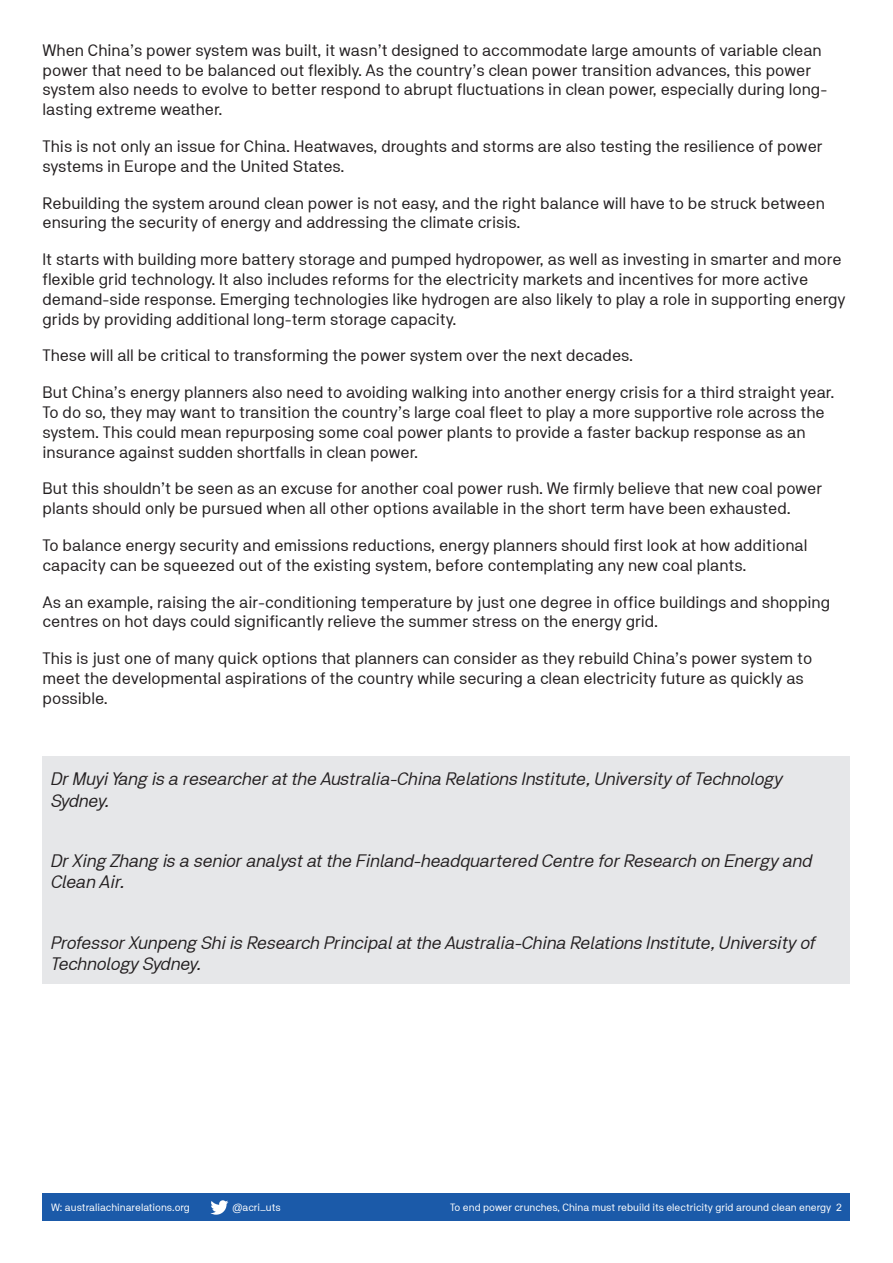
<style>
.page{position:relative;width:893px;height:1263px;background:#fff}
.page>*{position:absolute;margin:0;border:0;box-sizing:border-box;transform-origin:0 0}
.Author_bios{font:italic 18px/21.6px "NB Akademie Std";color:#231f20}
.Body_Copy{font:16.5px/19.8px "NB Akademie Std";color:#231f20}
.t1{font:10.5px "NB Akademie Std";color:#fff}
</style>
<div class="page">
<div style="left:43px;top:1193px;width:807px;height:27px;background:#1b5aa9"></div>
<svg style="left:210px;top:1200px;width:18px;height:15px"></svg>
<div style="left:43px;top:757px;width:807px;height:227px;background:#e6e7e9"></div>
<p class="Body_Copy" style="left:43px;top:40px;width:786px">When China’s power system was built, it wasn’t designed to accommodate large amounts of variable clean power that need to be balanced out flexibly. As the country’s clean power transition advances, this power system also needs to evolve to better respond to abrupt fluctuations in clean power, especially during long&shy;lasting extreme weather.</p>
<p class="Body_Copy" style="left:43px;top:136px;width:782px">This is not only an issue for China. Heatwaves, droughts and storms are also testing the resilience of power systems in Europe and the United States.</p>
<p class="Body_Copy" style="left:43px;top:193px;width:784px">Rebuilding the system around clean power is not easy, and the right balance will have to be struck between ensuring the security of energy and addressing the climate crisis.</p>
<p class="Body_Copy" style="left:43px;top:249px;width:804px">It starts with building more battery storage and pumped hydropower, as well as investing in smarter and more flexible grid technology. It also includes reforms for the electricity markets and incentives for more active demand-side response. Emerging technologies like hydrogen are also likely to play a role in supporting energy grids by providing additional long-term storage capacity.</p>
<p class="Body_Copy" style="left:43px;top:346px;width:592px">These will all be critical to transforming the power system over the next decades.</p>
<p class="Body_Copy" style="left:43px;top:382px;width:793px">But China’s energy planners also need to avoiding walking into another energy crisis for a third straight year.<br>To do so, they may want to transition the country’s large coal fleet to play a more supportive role across the system. This could mean repurposing some coal power plants to provide a faster backup response as an insurance against sudden shortfalls in clean power.</p>
<p class="Body_Copy" style="left:43px;top:479px;width:781px">But this shouldn’t be seen as an excuse for another coal power rush. We firmly believe that new coal power plants should only be pursued when all other options available in the short term have been exhausted.</p>
<p class="Body_Copy" style="left:43px;top:535px;width:766px">To balance energy security and emissions reductions, energy planners should first look at how additional capacity can be squeezed out of the existing system, before contemplating any new coal plants.</p>
<p class="Body_Copy" style="left:43px;top:592px;width:789px">As an example, raising the air-conditioning temperature by just one degree in office buildings and shopping centres on hot days could significantly relieve the summer stress on the energy grid.</p>
<p class="Body_Copy" style="left:43px;top:648px;width:771px">This is just one of many quick options that planners can consider as they rebuild China’s power system to meet the developmental aspirations of the country while securing a clean electricity future as quickly as possible.</p>
<p class="Author_bios" style="left:51px;top:768px;width:733px">Dr Muyi Yang is a researcher at the Australia-China Relations Institute, University of Technology<br>Sydney.</p>
<p class="Author_bios" style="left:51px;top:850px;width:763px">Dr Xing Zhang is a senior analyst at the Finland-headquartered Centre for Research on Energy and<br>Clean Air.</p>
<p class="Author_bios" style="left:51px;top:931px;width:766px">Professor Xunpeng Shi is Research Principal at the Australia-China Relations Institute, University of<br>Technology Sydney.</p>
<p class="t1" style="left:51px;top:1201px;width:140px">W: australiachinarelations.org</p>
<p class="t1" style="left:233px;top:1201px;width:50px">@acri_uts</p>
<p class="t1" style="left:450px;top:1201px;width:393px">To end power crunches, China must rebuild its electricity grid around clean energy 2</p>
</div>
